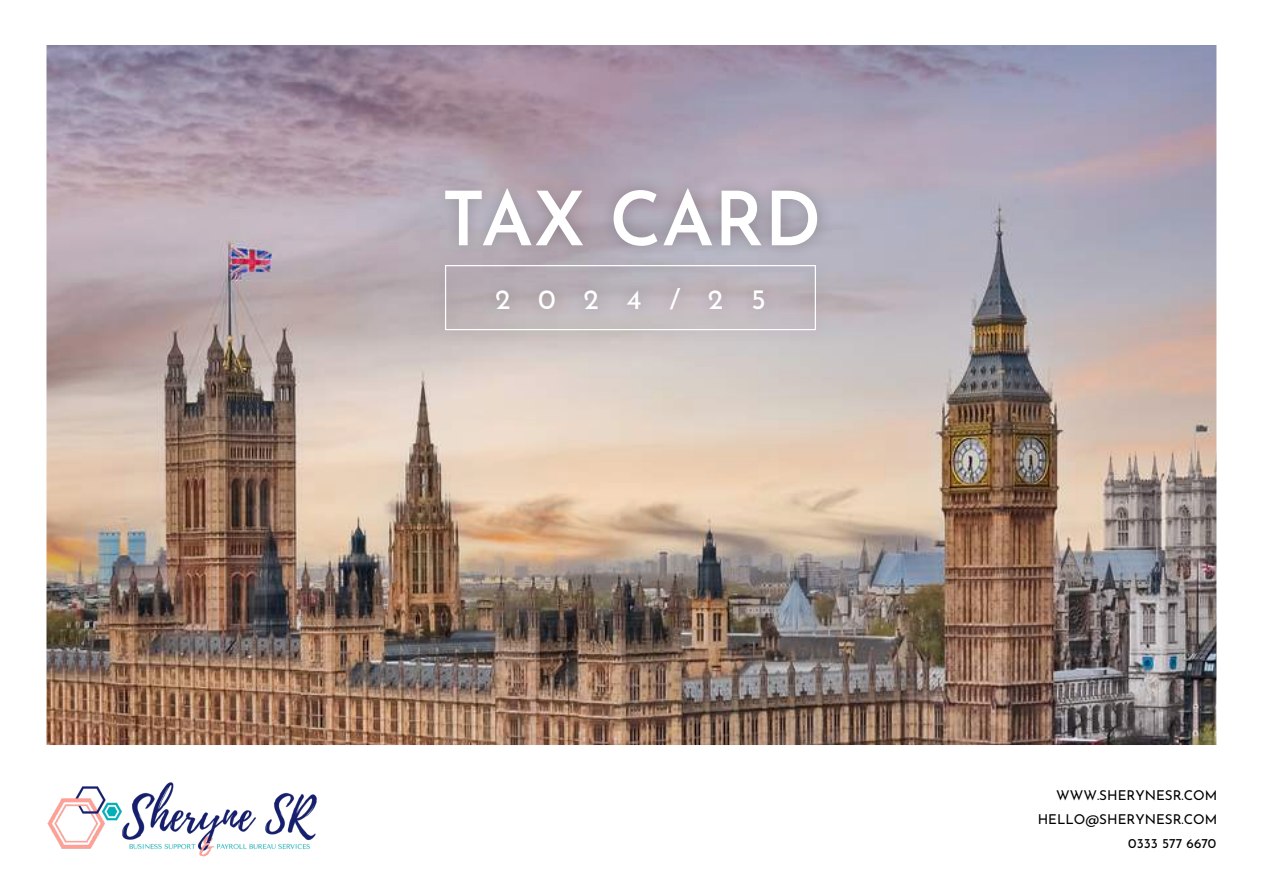
<style>
.page{position:relative;width:1263px;height:893px;background:#fff}
.page>*{position:absolute;margin:0;border:0;box-sizing:border-box;transform-origin:0 0}
.t1{font:600 75px "Josefin Sans";color:#fff}
.t2{font:28.35px "Josefin Sans";letter-spacing:.98em;color:#fff}
.t3{font:13.5px/24px "Josefin Sans";color:#000;text-align:right}
</style>
<div class="page">
<img style="left:48px;top:46px;width:1167px;height:698px">
<div style="left:430px;top:175px;width:402px;height:85px;background:#000;opacity:.2"></div>
<div style="left:430px;top:250px;width:401px;height:95px;background:#000;opacity:.2"></div>
<div style="left:445px;top:265px;width:371px;height:65px;border:1px solid #fff"></div>
<img style="left:47px;top:782px;width:270px;height:75px">
<h1 class="t1" style="left:442px;top:155px;width:381px">TAX CARD</h1>
<h2 class="t2" style="left:495px;top:275px;width:272px">2024/25</h2>
<p class="t3" style="left:1038px;top:785px;width:181px">WWW.SHERYNESR.COM<br>HELLO@SHERYNESR.COM<br>0333 577 6670</p>
</div>
